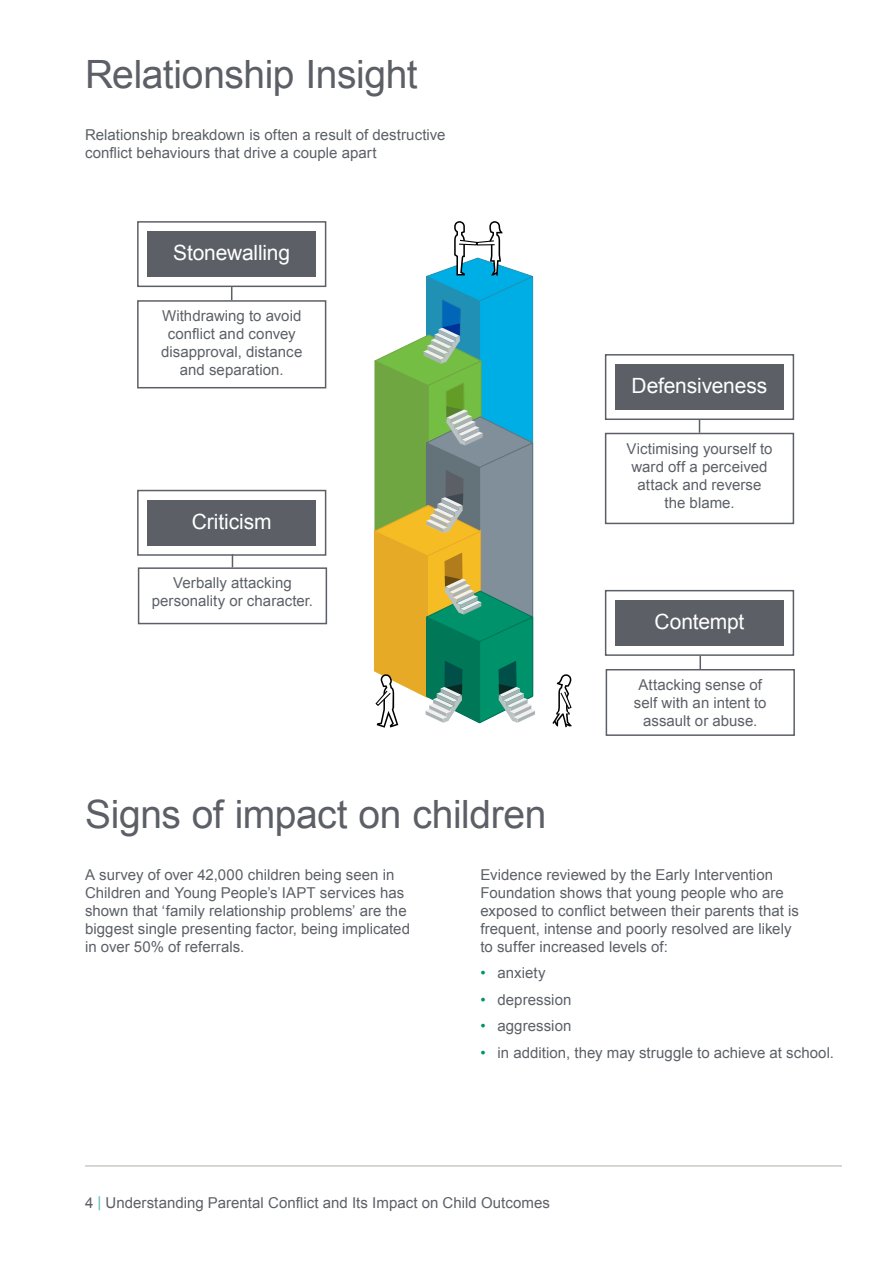
<style>
.page{position:relative;width:893px;height:1263px;background:#fff}
.page>*{position:absolute;margin:0;border:0;box-sizing:border-box;transform-origin:0 0}
.t1{font:39px "Arial";letter-spacing:-.01em;color:#5c6066}
.t2{font:21px "Arial";letter-spacing:-.005em;color:#fff}
.t3{font:15px/18px "Arial";letter-spacing:.005em;color:#5c6066;text-align:center}
.s1{color:#00926b}
.s2{color:#54bcb7}
</style>
<div class="page">
<hr style="left:85px;top:1165px;width:757px;height:2px;background:#cbc9c5">
<svg style="left:552px;top:674px;width:20px;height:53px"></svg>
<svg style="left:373px;top:221px;width:162px;height:507px"></svg>
<div style="left:137px;top:221px;width:189px;height:66px;border:2px solid #5c6066"></div>
<div style="left:137px;top:300px;width:189px;height:88px;border:2px solid #5c6066"></div>
<div style="left:147px;top:231px;width:169px;height:45px;background:#5c6066"></div>
<svg style="left:231px;top:287px;width:1px;height:13px"></svg>
<div style="left:605px;top:354px;width:189px;height:66px;border:2px solid #5c6066"></div>
<div style="left:605px;top:433px;width:189px;height:91px;border:2px solid #5c6066"></div>
<div style="left:615px;top:364px;width:169px;height:45px;background:#5c6066"></div>
<svg style="left:699px;top:420px;width:1px;height:13px"></svg>
<div style="left:137px;top:490px;width:189px;height:66px;border:2px solid #5c6066"></div>
<div style="left:138px;top:567px;width:189px;height:57px;border:2px solid #5c6066"></div>
<div style="left:147px;top:500px;width:169px;height:45px;background:#5c6066"></div>
<svg style="left:232px;top:554px;width:1px;height:13px"></svg>
<div style="left:606px;top:669px;width:189px;height:67px;border:2px solid #5c6066"></div>
<div style="left:605px;top:590px;width:189px;height:66px;border:2px solid #5c6066"></div>
<div style="left:615px;top:600px;width:169px;height:45px;background:#5c6066"></div>
<svg style="left:699px;top:656px;width:2px;height:13px"></svg>
<h1 class="t1" style="left:85px;top:49px;width:334px">Relationship Insight</h1>
<p class="t3" style="left:85px;top:126px;width:362px;text-align:left">Relationship breakdown is often a result of destructive conflict behaviours that drive a couple apart</p>
<h2 class="t2" style="left:173px;top:239px;width:118px">Stonewalling</h2>
<p class="t3" style="left:161px;top:307px;width:143px">Withdrawing to avoid conflict and convey disapproval, distance and separation.</p>
<h2 class="t2" style="left:192px;top:508px;width:81px">Criticism</h2>
<p class="t3" style="left:152px;top:574px;width:163px">Verbally attacking personality or character.</p>
<h2 class="t2" style="left:632px;top:372px;width:137px">Defensiveness</h2>
<p class="t3" style="left:627px;top:440px;width:147px">Victimising yourself to ward off a perceived attack and reverse the blame.</p>
<h2 class="t2" style="left:655px;top:608px;width:91px">Contempt</h2>
<p class="t3" style="left:634px;top:676px;width:134px">Attacking sense of self with an intent to assault or abuse.</p>
<h1 class="t1" style="left:85px;top:789px;width:463px">Signs of impact on children</h1>
<p class="t3" style="left:85px;top:866px;width:327px;text-align:left">A survey of over 42,000 children being seen in Children and Young People’s IAPT services has shown that ‘family relationship problems’ are the biggest single presenting factor, being implicated in over 50% of referrals.</p>
<p class="t3" style="left:480px;top:866px;width:320px;text-align:left">Evidence reviewed by the Early Intervention Foundation shows that young people who are exposed to conflict between their parents that is frequent, intense and poorly resolved are likely to suffer increased levels of:</p>
<p class="t3" style="left:480px;top:964px;width:67px"><span class="s1">•</span> anxiety</p>
<p class="t3" style="left:480px;top:991px;width:92px"><span class="s1">•</span> depression</p>
<p class="t3" style="left:480px;top:1017px;width:92px"><span class="s1">•</span> aggression</p>
<p class="t3" style="left:480px;top:1044px;width:355px"><span class="s1">•</span> in addition, they may struggle to achieve at school.</p>
<p class="t3" style="left:85px;top:1194px;width:466px">4 <span class="s2">|</span> Understanding Parental Conflict and Its Impact on Child Outcomes</p>
</div>
